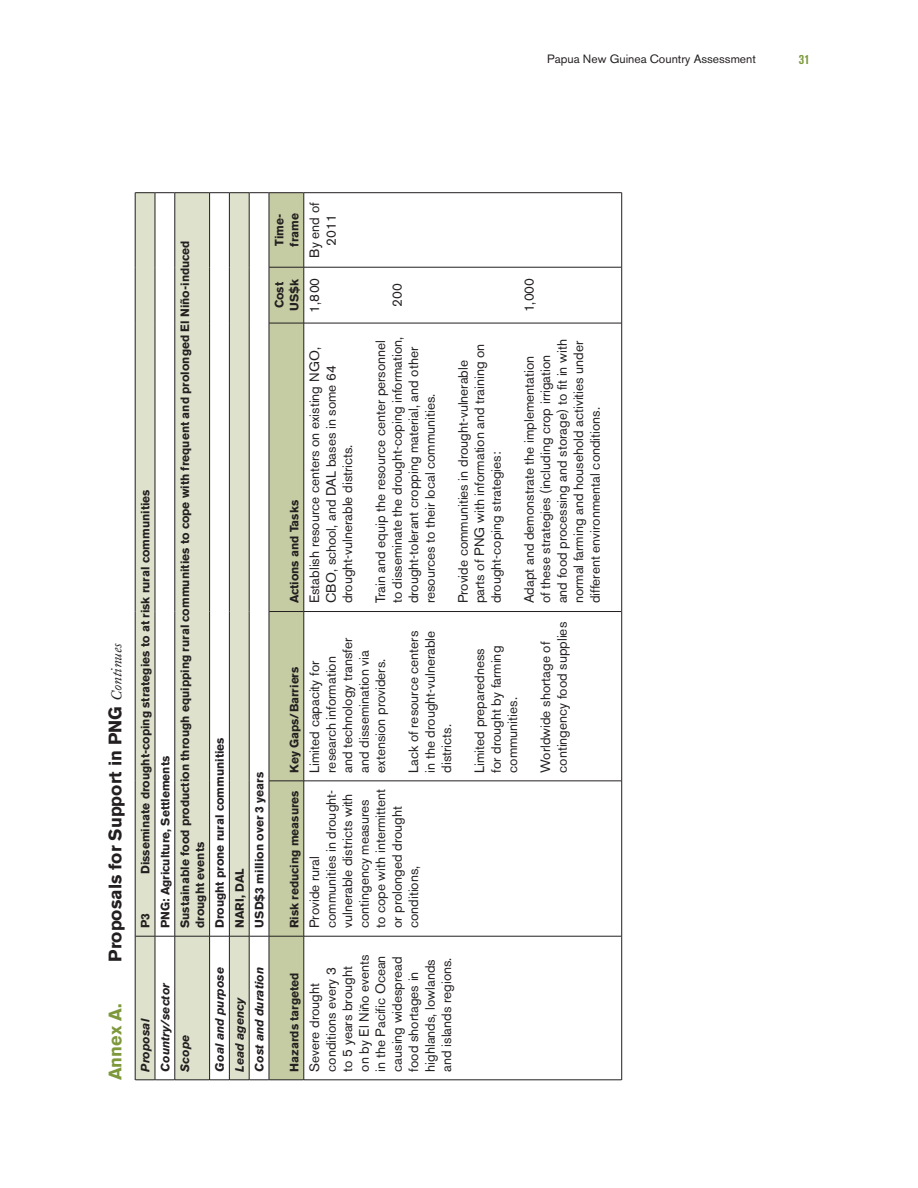
<style>
.page{position:relative;width:918px;height:1188px;background:#fff}
.page>*{position:absolute;margin:0;border:0;box-sizing:border-box;transform-origin:0 0}
.t1{font:700 18px "Akzidenz Grotesk BE";color:#231f20}
.t2{font:700 18px "Akzidenz Grotesk BE";color:#7e983c}
.t3{font:13.5px/16.5px "Akzidenz Grotesk BE";color:#231f20}
.t4{font:700 condensed 13.5px "Akzidenz Grotesk BE";color:#7e983c}
.t5{font:700 12px/15px "Akzidenz Grotesk BE";color:#231f20}
.t6{font:italic 700 12px "Akzidenz Grotesk BE";color:#231f20}
.t7{font:12px "Akzidenz Grotesk BE";color:#231f20}
.s1{font-family:"Adobe Caslon";font-weight:400;font-style:italic;font-size:15px}
</style>
<div class="page">
<div style="left:136px;top:193px;width:19px;height:887px;background:#dee1cb"></div>
<svg style="left:156px;top:193px;width:53px;height:887px;fill:#dee1cb"></svg>
<hr style="left:135px;top:936px;width:1px;height:144px;background:#231f20">
<hr style="left:135px;top:781px;width:1px;height:155px;background:#231f20">
<hr style="left:135px;top:612px;width:1px;height:169px;background:#231f20">
<hr style="left:135px;top:323px;width:1px;height:289px;background:#231f20">
<hr style="left:135px;top:267px;width:1px;height:56px;background:#231f20">
<hr style="left:135px;top:193px;width:1px;height:74px;background:#231f20">
<hr style="left:155px;top:936px;width:1px;height:144px;background:#231f20">
<svg style="left:135px;top:1080px;width:40px;height:1px"></svg>
<hr style="left:155px;top:781px;width:1px;height:155px;background:#231f20">
<svg style="left:135px;top:936px;width:40px;height:1px"></svg>
<hr style="left:155px;top:612px;width:1px;height:169px;background:#231f20">
<hr style="left:155px;top:323px;width:1px;height:289px;background:#231f20">
<hr style="left:155px;top:267px;width:1px;height:56px;background:#231f20">
<hr style="left:155px;top:193px;width:1px;height:74px;background:#231f20">
<svg style="left:135px;top:192px;width:40px;height:1px"></svg>
<hr style="left:175px;top:936px;width:1px;height:144px;background:#231f20">
<hr style="left:175px;top:1080px;width:34px;height:1px;background:#231f20">
<hr style="left:175px;top:781px;width:1px;height:155px;background:#231f20">
<hr style="left:175px;top:936px;width:34px;height:1px;background:#231f20">
<hr style="left:175px;top:612px;width:1px;height:169px;background:#231f20">
<hr style="left:175px;top:323px;width:1px;height:289px;background:#231f20">
<hr style="left:175px;top:267px;width:1px;height:56px;background:#231f20">
<hr style="left:175px;top:193px;width:1px;height:74px;background:#231f20">
<hr style="left:175px;top:192px;width:34px;height:1px;background:#231f20">
<hr style="left:209px;top:936px;width:1px;height:144px;background:#231f20">
<hr style="left:209px;top:781px;width:1px;height:155px;background:#231f20">
<hr style="left:209px;top:612px;width:1px;height:169px;background:#231f20">
<hr style="left:209px;top:323px;width:1px;height:289px;background:#231f20">
<hr style="left:209px;top:267px;width:1px;height:56px;background:#231f20">
<hr style="left:209px;top:193px;width:1px;height:74px;background:#231f20">
<svg style="left:210px;top:192px;width:94px;height:889px"></svg>
<hr style="left:269px;top:936px;width:1px;height:144px;background:#231f20">
<hr style="left:269px;top:1080px;width:35px;height:1px;background:#231f20">
<hr style="left:269px;top:781px;width:1px;height:155px;background:#231f20">
<hr style="left:269px;top:936px;width:35px;height:1px;background:#231f20">
<hr style="left:269px;top:612px;width:1px;height:169px;background:#231f20">
<hr style="left:269px;top:781px;width:35px;height:1px;background:#231f20">
<hr style="left:269px;top:323px;width:1px;height:289px;background:#231f20">
<hr style="left:269px;top:611px;width:35px;height:1px;background:#231f20">
<hr style="left:269px;top:267px;width:1px;height:56px;background:#231f20">
<hr style="left:269px;top:323px;width:35px;height:1px;background:#231f20">
<hr style="left:269px;top:193px;width:1px;height:74px;background:#231f20">
<hr style="left:269px;top:267px;width:35px;height:1px;background:#231f20">
<hr style="left:269px;top:192px;width:35px;height:1px;background:#231f20">
<hr style="left:304px;top:936px;width:1px;height:144px;background:#231f20">
<hr style="left:304px;top:1080px;width:318px;height:1px;background:#231f20">
<hr style="left:304px;top:781px;width:1px;height:155px;background:#231f20">
<hr style="left:304px;top:936px;width:318px;height:1px;background:#231f20">
<hr style="left:304px;top:612px;width:1px;height:169px;background:#231f20">
<hr style="left:304px;top:781px;width:318px;height:1px;background:#231f20">
<hr style="left:304px;top:323px;width:1px;height:289px;background:#231f20">
<hr style="left:304px;top:611px;width:318px;height:1px;background:#231f20">
<hr style="left:304px;top:267px;width:1px;height:56px;background:#231f20">
<hr style="left:304px;top:323px;width:318px;height:1px;background:#231f20">
<hr style="left:304px;top:193px;width:1px;height:74px;background:#231f20">
<hr style="left:304px;top:267px;width:318px;height:1px;background:#231f20">
<hr style="left:304px;top:192px;width:318px;height:1px;background:#231f20">
<hr style="left:621px;top:936px;width:1px;height:144px;background:#231f20">
<hr style="left:621px;top:781px;width:1px;height:155px;background:#231f20">
<hr style="left:621px;top:612px;width:1px;height:169px;background:#231f20">
<hr style="left:621px;top:323px;width:1px;height:289px;background:#231f20">
<hr style="left:621px;top:267px;width:1px;height:56px;background:#231f20">
<hr style="left:621px;top:193px;width:1px;height:74px;background:#231f20">
<p class="t7" style="left:547px;top:52px;width:210px">Papua New Guinea Country Assessment</p>
<p class="t4" style="left:799px;top:52px;width:13px">31</p>
<h1 class="t1" style="left:105px;top:962px;width:319px;rotate:-90deg">Proposals for Support in PNG <span class="s1">Continues</span></h1>
<h1 class="t2" style="left:105px;top:1080px;width:78px;rotate:-90deg">Annex A.</h1>
<p class="t5" style="left:138px;top:874px;width:386px;rotate:-90deg">Disseminate drought-coping strategies to at risk rural communities</p>
<p class="t5" style="left:138px;top:928px;width:16px;rotate:-90deg">P3</p>
<p class="t5" style="left:158px;top:928px;width:174px;rotate:-90deg">PNG: Agriculture, Settlements</p>
<p class="t5" style="left:178px;top:928px;width:689px;rotate:-90deg">Sustainable food production through equipping rural communities to cope with frequent and prolonged El Niño-induced drought events</p>
<p class="t5" style="left:212px;top:928px;width:192px;rotate:-90deg">Drought prone rural communities</p>
<p class="t5" style="left:272px;top:247px;width:35px;rotate:-90deg">Time&shy;frame</p>
<p class="t5" style="left:272px;top:311px;width:34px;rotate:-90deg">Cost<br>US$k</p>
<p class="t3" style="left:306px;top:258px;width:57px;text-align:center;rotate:-90deg">By end of<br>2011</p>
<p class="t3" style="left:306px;top:313px;width:36px;rotate:-90deg">1,800</p>
<p class="t3" style="left:389px;top:307px;width:25px;rotate:-90deg">200</p>
<p class="t3" style="left:521px;top:312px;width:36px;rotate:-90deg">1,000</p>
<p class="t5" style="left:232px;top:928px;width:61px;rotate:-90deg">NARI, DAL</p>
<p class="t5" style="left:252px;top:928px;width:158px;rotate:-90deg">USD$3 million over 3 years</p>
<p class="t5" style="left:287px;top:603px;width:105px;rotate:-90deg">Actions and Tasks</p>
<p class="t5" style="left:287px;top:773px;width:108px;rotate:-90deg">Key Gaps/Barriers</p>
<p class="t5" style="left:287px;top:928px;width:139px;rotate:-90deg">Risk reducing measures</p>
<p class="t3" style="left:306px;top:603px;width:258px;rotate:-90deg">Establish resource centers on existing NGO,<br>CBO, school, and DAL bases in some 64 drought-vulnerable districts.</p>
<p class="t3" style="left:372px;top:603px;width:268px;rotate:-90deg">Train and equip the resource center personnel to disseminate the drought-coping information, drought-tolerant cropping material, and other resources to their local communities.</p>
<p class="t3" style="left:455px;top:603px;width:261px;rotate:-90deg">Provide communities in drought-vulnerable parts of PNG with information and training on drought-coping strategies:</p>
<p class="t3" style="left:521px;top:603px;width:266px;rotate:-90deg">Adapt and demonstrate the implementation<br>of these strategies (including crop irrigation and food processing and storage) to fit in with normal farming and household activities under different environmental conditions.</p>
<p class="t3" style="left:306px;top:773px;width:136px;rotate:-90deg">Limited capacity for research information and technology transfer and dissemination via extension providers.</p>
<p class="t3" style="left:405px;top:773px;width:144px;text-align:justify;rotate:-90deg">Lack of resource centers in the drought-vulnerable districts.</p>
<p class="t3" style="left:306px;top:928px;width:140px;rotate:-90deg">Provide rural communities in drought&shy;vulnerable districts with contingency measures to cope with intermittent or prolonged drought conditions,</p>
<p class="t3" style="left:471px;top:773px;width:128px;rotate:-90deg">Limited preparedness for drought by farming communities.</p>
<p class="t3" style="left:537px;top:773px;width:152px;rotate:-90deg">Worldwide shortage of contingency food supplies</p>
<p class="t6" style="left:138px;top:1072px;width:55px;rotate:-90deg">Proposal</p>
<p class="t6" style="left:158px;top:1072px;width:91px;rotate:-90deg">Country/sector</p>
<p class="t6" style="left:178px;top:1072px;width:38px;rotate:-90deg">Scope</p>
<p class="t6" style="left:213px;top:1072px;width:106px;rotate:-90deg">Goal and purpose</p>
<p class="t6" style="left:232px;top:1072px;width:77px;rotate:-90deg">Lead agency</p>
<p class="t6" style="left:252px;top:1072px;width:106px;rotate:-90deg">Cost and duration</p>
<p class="t5" style="left:287px;top:1072px;width:101px;rotate:-90deg">Hazards targeted</p>
<p class="t3" style="left:306px;top:1072px;width:119px;rotate:-90deg">Severe drought conditions every 3 to 5 years brought on by El Niño events in the Pacific Ocean causing widespread food shortages in highlands, lowlands and islands regions.</p>
</div>
